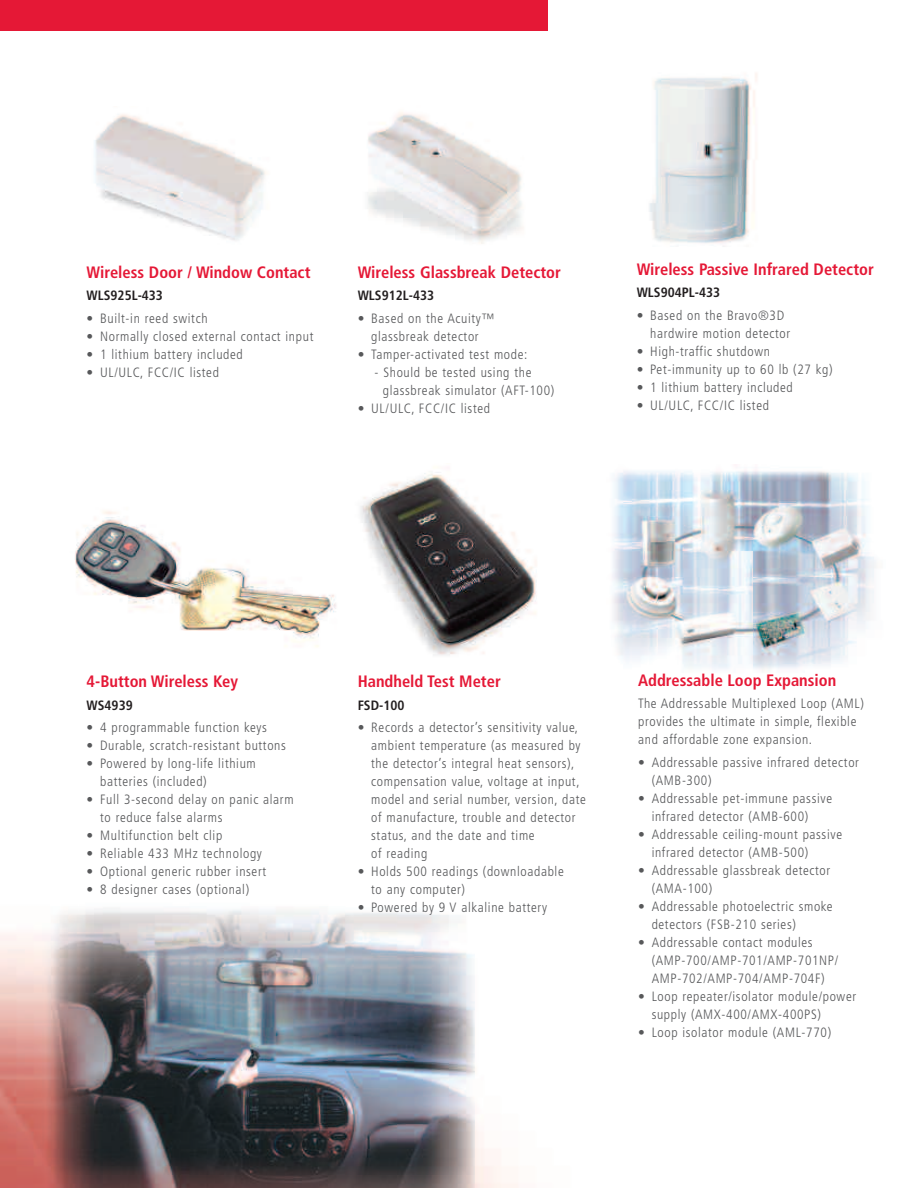
<style>
.page{position:relative;width:918px;height:1188px;background:#fff}
.page>*{position:absolute;margin:0;border:0;box-sizing:border-box;transform-origin:0 0}
.t1{font:700 condensed 16.5px "Frutiger";color:#e51836}
.t2{font:300 condensed 13.5px/18px "Frutiger";letter-spacing:.05em;color:#57585a}
.t3{font:700 condensed 13.5px "Frutiger";color:#231f20}
</style>
<div class="page">
<div style="left:0;top:0;width:548px;height:31px;background:#e51836"></div>
<img style="left:612px;top:470px;width:264px;height:200px">
<img style="left:0;top:908px;width:519px;height:280px">
<img style="left:75px;top:511px;width:261px;height:136px">
<img style="left:360px;top:472px;width:177px;height:183px">
<img style="left:94px;top:114px;width:172px;height:127px">
<img style="left:368px;top:112px;width:155px;height:132px">
<img style="left:649px;top:73px;width:108px;height:170px">
<p class="t1" style="left:87px;top:265px;width:225px">Wireless Door / Window Contact</p>
<p class="t3" style="left:87px;top:290px;width:78px">WLS925L-433</p>
<p class="t2" style="left:87px;top:310px;width:122px">• Built-in reed switch</p>
<p class="t2" style="left:87px;top:328px;width:228px">• Normally closed external contact input</p>
<p class="t2" style="left:87px;top:346px;width:158px">• 1 lithium battery included</p>
<p class="t2" style="left:87px;top:364px;width:134px">• UL/ULC, FCC/IC listed</p>
<p class="t1" style="left:358px;top:265px;width:205px">Wireless Glassbreak Detector</p>
<p class="t3" style="left:358px;top:290px;width:78px">WLS912L-433</p>
<p class="t2" style="left:358px;top:310px;width:139px;text-align:center">• Based on the Acuity™ glassbreak detector</p>
<p class="t2" style="left:358px;top:346px;width:171px">• Tamper-activated test mode:</p>
<p class="t2" style="left:383px;top:364px;width:173px;text-indent:-8px">- Should be tested using the glassbreak simulator (AFT-100)</p>
<p class="t2" style="left:358px;top:400px;width:134px">• UL/ULC, FCC/IC listed</p>
<p class="t1" style="left:637px;top:263px;width:239px">Wireless Passive Infrared Detector</p>
<p class="t3" style="left:637px;top:287px;width:85px">WLS904PL-433</p>
<p class="t2" style="left:650px;top:307px;width:142px;text-indent:-14px">• Based on the Bravo®3D hardwire motion detector</p>
<p class="t2" style="left:637px;top:343px;width:135px">• High-traffic shutdown</p>
<p class="t2" style="left:637px;top:361px;width:197px">• Pet-immunity up to 60 lb (27 kg)</p>
<p class="t2" style="left:637px;top:379px;width:158px">• 1 lithium battery included</p>
<p class="t2" style="left:637px;top:397px;width:134px">• UL/ULC, FCC/IC listed</p>
<p class="t1" style="left:87px;top:675px;width:153px">4-Button Wireless Key</p>
<p class="t3" style="left:87px;top:700px;width:48px">WS4939</p>
<p class="t2" style="left:87px;top:720px;width:182px">• 4 programmable function keys</p>
<p class="t2" style="left:87px;top:738px;width:201px">• Durable, scratch-resistant buttons</p>
<p class="t2" style="left:100px;top:756px;width:157px;text-indent:-14px">• Powered by long-life lithium batteries (included)</p>
<p class="t2" style="left:100px;top:792px;width:195px;text-indent:-14px">• Full 3-second delay on panic alarm to reduce false alarms</p>
<p class="t2" style="left:87px;top:828px;width:137px">• Multifunction belt clip</p>
<p class="t2" style="left:87px;top:846px;width:177px">• Reliable 433 MHz technology</p>
<p class="t2" style="left:87px;top:864px;width:181px">• Optional generic rubber insert</p>
<p class="t2" style="left:87px;top:882px;width:164px">• 8 designer cases (optional)</p>
<p class="t1" style="left:358px;top:675px;width:145px">Handheld Test Meter</p>
<p class="t3" style="left:358px;top:700px;width:48px">FSD-100</p>
<p class="t2" style="left:371px;top:720px;width:216px;text-indent:-14px">• Records a detector’s sensitivity value, ambient temperature (as measured by the detector’s integral heat sensors), compensation value, voltage at input, model and serial number, version, date of manufacture, trouble and detector status, and the date and time<br>of reading</p>
<p class="t2" style="left:371px;top:864px;width:194px;text-indent:-14px">• Holds 500 readings (downloadable to any computer)</p>
<p class="t2" style="left:358px;top:900px;width:191px">• Powered by 9 V alkaline battery</p>
<p class="t1" style="left:638px;top:673px;width:200px">Addressable Loop Expansion</p>
<p class="t2" style="left:638px;top:696px;width:227px">The Addressable Multiplexed Loop (AML) provides the ultimate in simple, flexible and affordable zone expansion.</p>
<p class="t2" style="left:652px;top:754px;width:209px;text-indent:-14px">• Addressable passive infrared detector (AMB-300)</p>
<p class="t2" style="left:652px;top:790px;width:182px;text-indent:-14px">• Addressable pet-immune passive infrared detector (AMB-600)</p>
<p class="t2" style="left:652px;top:826px;width:192px;text-indent:-14px">• Addressable ceiling-mount passive infrared detector (AMB-500)</p>
<p class="t2" style="left:652px;top:862px;width:180px;text-indent:-14px">• Addressable glassbreak detector (AMA-100)</p>
<p class="t2" style="left:652px;top:898px;width:182px;text-indent:-14px">• Addressable photoelectric smoke detectors (FSB-210 series)</p>
<p class="t2" style="left:652px;top:934px;width:188px;text-indent:-14px">• Addressable contact modules (AMP-700/AMP-701/AMP-701NP/<br>AMP-702/AMP-704/AMP-704F)</p>
<p class="t2" style="left:652px;top:988px;width:206px;text-indent:-14px">• Loop repeater/isolator module/power supply (AMX-400/AMX-400PS)</p>
<p class="t2" style="left:638px;top:1024px;width:195px">• Loop isolator module (AML-770)</p>
</div>
